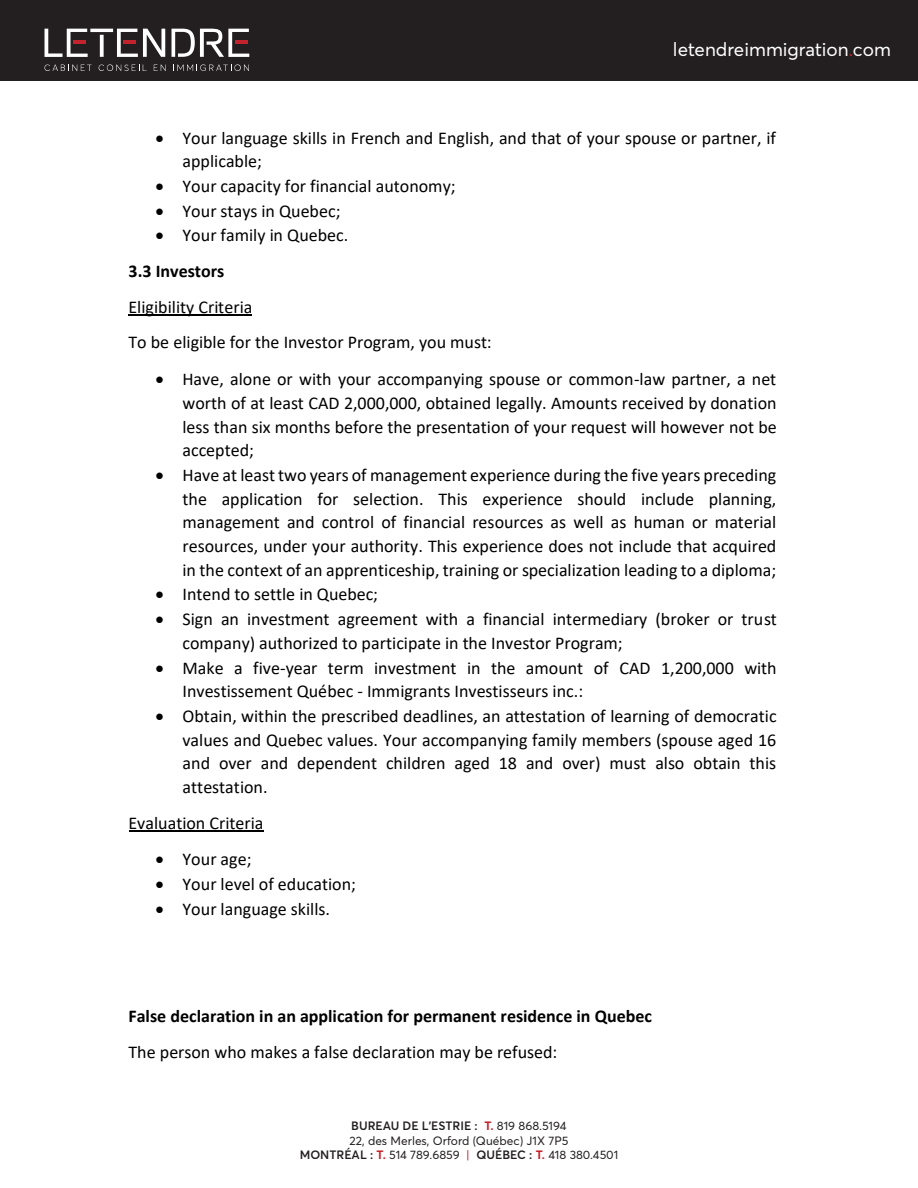
<style>
.page{position:relative;width:918px;height:1188px;background:#fff}
.page>*{position:absolute;margin:0;border:0;box-sizing:border-box;transform-origin:0 0}
.t1{font:18.9px "Averta";color:#fff}
.t2{font:18px/23.7px "Calibri";color:#000}
.t3{font:700 18px/35.7px "Calibri";color:#000}
.t4{font:12px/14.4px "Averta";color:#231f20;text-align:center}
.s1{color:#c62027}
.s2{font-weight:700}
.s3{font-weight:400}
.s4{font-weight:600}
.s5{font-weight:700;color:#c62027}
</style>
<div class="page">
<div style="left:0;top:0;width:918px;height:81px;background:#231f20"></div>
<hr style="left:90px;top:29px;width:23px;height:3px;background:#fff">
<svg style="left:100px;top:35px;width:4px;height:22px"></svg>
<svg style="left:45px;top:65px;width:47px;height:6px"></svg>
<svg style="left:99px;top:64px;width:48px;height:7px"></svg>
<svg style="left:154px;top:65px;width:12px;height:6px"></svg>
<svg style="left:177px;top:64px;width:72px;height:7px"></svg>
<svg style="left:45px;top:29px;width:43px;height:28px"></svg>
<svg style="left:117px;top:29px;width:48px;height:28px"></svg>
<svg style="left:172px;top:29px;width:77px;height:28px"></svg>
<hr style="left:129px;top:315px;width:123px;height:1px;background:#000">
<hr style="left:129px;top:831px;width:135px;height:1px;background:#000">
<p class="t1" style="left:673px;top:37px;width:220px">letendreimmigration<span class="s1">.</span>com</p>
<p class="t2" style="left:182px;top:125px;width:595px;text-indent:-27px">• Your language skills in French and English, and that of your spouse or partner, if applicable;</p>
<p class="t2" style="left:155px;top:174px;width:302px">• Your capacity for financial autonomy;</p>
<p class="t2" style="left:155px;top:198px;width:187px">• Your stays in Quebec;</p>
<p class="t2" style="left:128px;top:217px;width:365px;line-height:35.7px;text-indent:27px">• Your family in Quebec.<br><span class="s2">3.3 Investors<br></span>Eligibility Criteria<br>To be eligible for the Investor Program, you must:</p>
<p class="t2" style="left:182px;top:367px;width:596px;text-align:justify;text-indent:-27px">• Have, alone or with your accompanying spouse or common-law partner, a net worth of at least CAD 2,000,000, obtained legally. Amounts received by donation less than six months before the presentation of your request will however not be accepted;</p>
<p class="t2" style="left:183px;top:463px;width:595px;text-align:justify;text-indent:-27px">• Have at least two years of management experience during the five years preceding the application for selection. This experience should include planning, management and control of financial resources as well as human or material resources, under your authority. This experience does not include that acquired in the context of an apprenticeship, training or specialization leading to a diploma;</p>
<p class="t2" style="left:156px;top:582px;width:224px">• Intend to settle in Quebec;</p>
<p class="t2" style="left:183px;top:607px;width:596px;text-indent:-27px">• Sign an investment agreement with a financial intermediary (broker or trust company) authorized to participate in the Investor Program;</p>
<p class="t2" style="left:183px;top:655px;width:596px;text-indent:-27px">• Make a five-year term investment in the amount of CAD 1,200,000 with<br>Investissement Québec - Immigrants Investisseurs inc.:</p>
<p class="t2" style="left:183px;top:704px;width:596px;text-align:justify;text-indent:-27px">• Obtain, within the prescribed deadlines, an attestation of learning of democratic values and Quebec values. Your accompanying family members (spouse aged 16 and over and dependent children aged 18 and over) must also obtain this attestation.</p>
<p class="t2" style="left:129px;top:810px;width:137px">Evaluation Criteria</p>
<p class="t2" style="left:155px;top:847px;width:98px">• Your age;</p>
<p class="t2" style="left:155px;top:872px;width:202px">• Your level of education;</p>
<p class="t2" style="left:155px;top:897px;width:176px">• Your language skills.</p>
<p class="t3" style="left:129px;top:998px;width:525px">False declaration in an application for permanent residence in Quebec<br><span class="s3">The person who makes a false declaration may be refused:</span></p>
<p class="t4" style="left:300px;top:1119px;width:320px"><span class="s4">BUREAU DE L’ESTRIE :</span> <span class="s5">T.</span> 819 868.5194<br>22, des Merles, Orford (Québec) J1X 7P5<br><span class="s4">MONTRÉAL :</span> <span class="s5">T.</span> 514 789.6859 <span class="s1">|</span> <span class="s4">QUÉBEC :</span> <span class="s5">T.</span> 418 380.4501</p>
</div>
